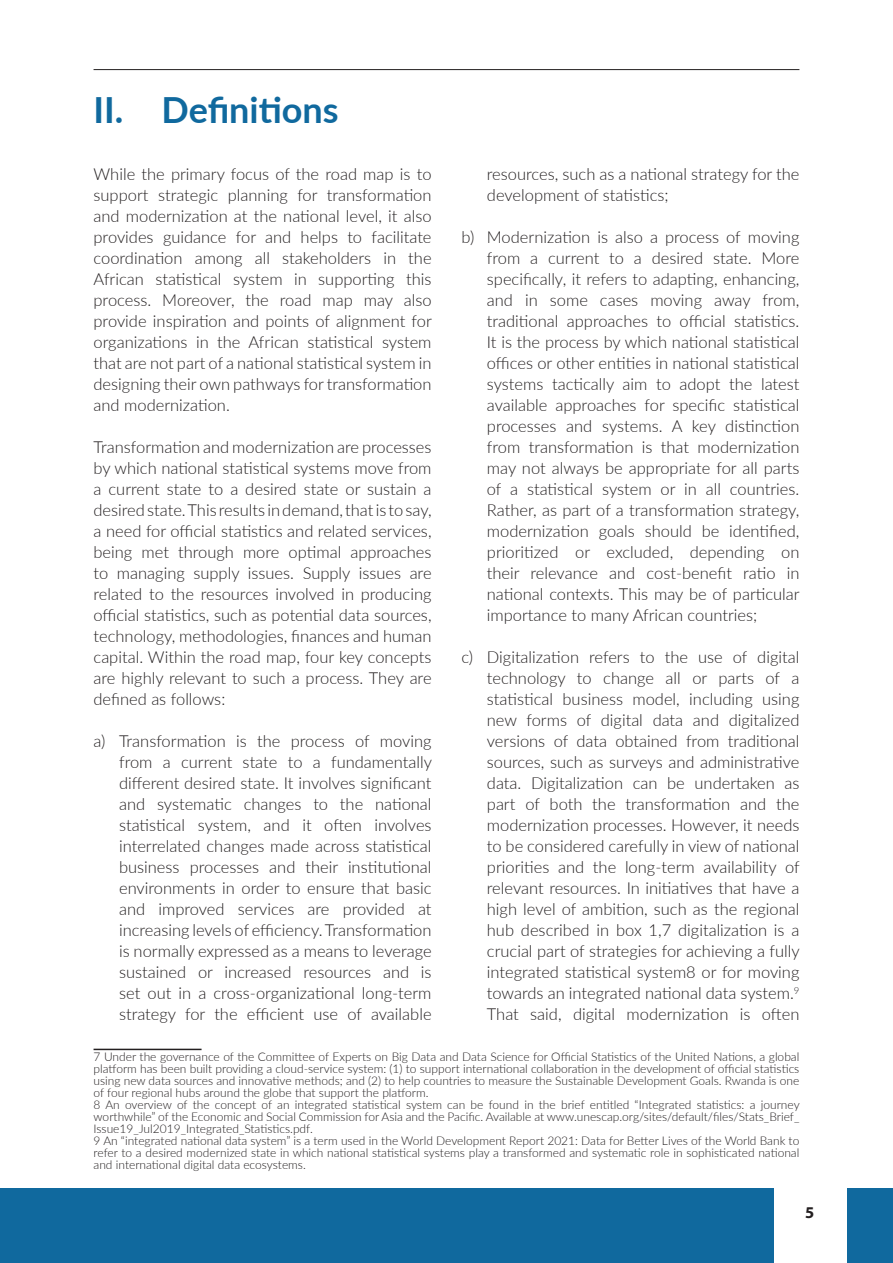
<style>
.page{position:relative;width:893px;height:1263px;background:#fff}
.page>*{position:absolute;margin:0;border:0;box-sizing:border-box;transform-origin:0 0}
.t1{font:700 36px "Lato";color:#10699e}
.t2{font:300 16.5px/21px "Lato";color:#231f20;text-align:justify}
.t3{font:700 16.5px "Myriad Pro";color:#231f20}
.t4{font:300 12px/12px "Lato";color:#231f20}
</style>
<div class="page">
<div style="left:0;top:1188px;width:893px;height:75px;background:#10699e"></div>
<div style="left:775px;top:1169px;width:72px;height:94px;background:#fff"></div>
<hr style="left:94px;top:69px;width:705px;height:1px;background:#231f20">
<hr style="left:94px;top:1049px;width:108px;height:1px;background:#231f20">
<h1 class="t1" style="left:94px;top:83px;width:247px">II. Definitions</h1>
<p class="t2" style="left:94px;top:163px;width:340px">While the primary focus of the road map is to support strategic planning for transformation and modernization at the national level, it also provides guidance for and helps to facilitate coordination among all stakeholders in the African statistical system in supporting this process. Moreover, the road map may also provide inspiration and points of alignment for organizations in the African statistical system that are not part of a national statistical system in designing their own pathways for transformation and modernization.</p>
<p class="t2" style="left:94px;top:436px;width:340px">Transformation and modernization are processes by which national statistical systems move from a current state to a desired state or sustain a desired state.This results in demand, that is to say, a need for official statistics and related services, being met through more optimal approaches to managing supply issues. Supply issues are related to the resources involved in producing official statistics, such as potential data sources, technology, methodologies, finances and human capital. Within the road map, four key concepts are highly relevant to such a process. They are defined as follows:</p>
<p class="t2" style="left:119px;top:730px;width:314px;text-indent:-26px">a) Transformation is the process of moving from a current state to a fundamentally different desired state. It involves significant and systematic changes to the national statistical system, and it often involves interrelated changes made across statistical business processes and their institutional environments in order to ensure that basic and improved services are provided at increasing levels of efficiency. Transformation is normally expressed as a means to leverage sustained or increased resources and is set out in a cross-organizational long-term strategy for the efficient use of available</p>
<p class="t2" style="left:487px;top:163px;width:314px">resources, such as a national strategy for the development of statistics;</p>
<p class="t2" style="left:487px;top:226px;width:314px;text-indent:-26px">b) Modernization is also a process of moving from a current to a desired state. More specifically, it refers to adapting, enhancing, and in some cases moving away from, traditional approaches to official statistics.<br>It is the process by which national statistical offices or other entities in national statistical systems tactically aim to adopt the latest available approaches for specific statistical processes and systems. A key distinction from transformation is that modernization may not always be appropriate for all parts of a statistical system or in all countries.<br>Rather, as part of a transformation strategy, modernization goals should be identified, prioritized or excluded, depending on their relevance and cost-benefit ratio in national contexts. This may be of particular importance to many African countries;</p>
<p class="t2" style="left:487px;top:646px;width:314px;text-indent:-25px">c) Digitalization refers to the use of digital technology to change all or parts of a statistical business model, including using new forms of digital data and digitalized versions of data obtained from traditional sources, such as surveys and administrative data. Digitalization can be undertaken as part of both the transformation and the modernization processes. However, it needs to be considered carefully in view of national priorities and the long-term availability of relevant resources. In initiatives that have a high level of ambition, such as the regional hub described in box 1,7 digitalization is a crucial part of strategies for achieving a fully integrated statistical system8 or for moving towards an integrated national data system.<sup>9<br></sup>That said, digital modernization is often</p>
<p class="t4" style="left:94px;top:1051px;width:708px">7 Under the governance of the Committee of Experts on Big Data and Data Science for Official Statistics of the United Nations, a global platform has been built providing a cloud-service system: (1) to support international collaboration in the development of official statistics using new data sources and innovative methods; and (2) to help countries to measure the Sustainable Development Goals. Rwanda is one of four regional hubs around the globe that support the platform.<br>8 An overview of the concept of an integrated statistical system can be found in the brief entitled “Integrated statistics: a journey worthwhile” of the Economic and Social Commission for Asia and the Pacific. Available at www.unescap.org/sites/default/files/Stats_Brief_ Issue19_Jul2019_Integrated_Statistics.pdf.<br>9 An “integrated national data system” is a term used in the World Development Report 2021: Data for Better Lives of the World Bank to refer to a desired modernized state in which national statistical systems play a transformed and systematic role in sophisticated national and international digital data ecosystems.</p>
<p class="t3" style="left:805px;top:1202px;width:11px">5</p>
</div>
